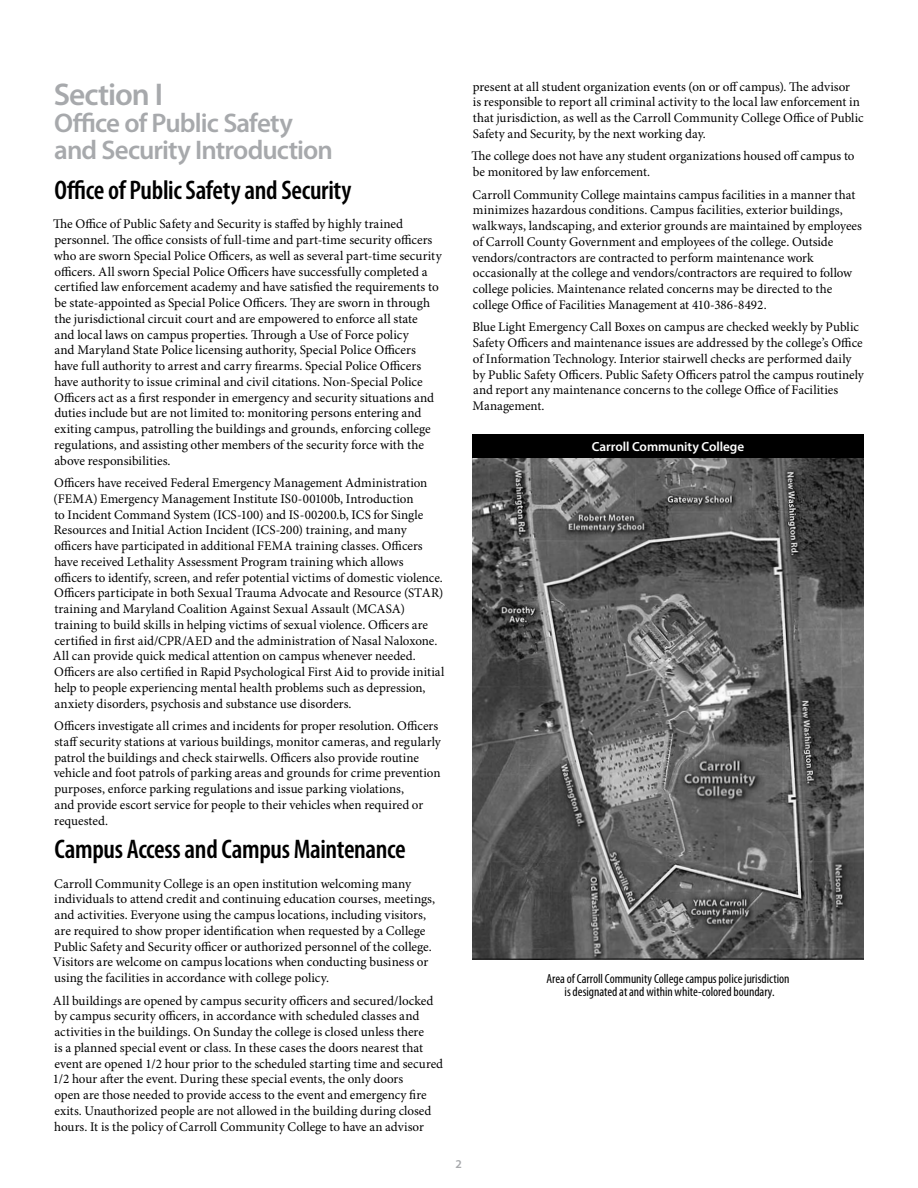
<style>
.page{position:relative;width:918px;height:1188px;background:#fff}
.page>*{position:absolute;margin:0;border:0;box-sizing:border-box;transform-origin:0 0}
.t1{font:600 31.5px "Myriad Pro";letter-spacing:-.03em;color:#a7a9ac}
.t2{font:600 condensed 27px "Myriad Pro";letter-spacing:-.015em;color:#000}
.t3{font:600 27px/27px "Myriad Pro";letter-spacing:-.035em;color:#a7a9ac}
.t4{font:13.2px/15.8px "Minion Pro";color:#000}
.t5{font:condensed 13.2px/13.5px "Myriad Pro";color:#000;text-align:center}
.t6{font:600 13.2px "Myriad Pro";letter-spacing:-.005em;color:#fff}
.t7{font:600 12px "Myriad Pro";color:#a7a9ac}
</style>
<div class="page">
<img style="left:472px;top:458px;width:392px;height:501px">
<div style="left:472px;top:434px;width:392px;height:24px;background:#000"></div>
<h1 class="t1" style="left:54px;top:77px;width:111px">Section I</h1>
<h2 class="t3" style="left:54px;top:109px;width:280px">Office of Public Safety and Security Introduction</h2>
<h2 class="t2" style="left:55px;top:175px;width:298px">Office of Public Safety and Security</h2>
<p class="t4" style="left:53px;top:217px;width:390px">The Office of Public Safety and Security is staffed by highly trained personnel. The office consists of full-time and part-time security officers who are sworn Special Police Officers, as well as several part-time security officers. All sworn Special Police Officers have successfully completed a certified law enforcement academy and have satisfied the requirements to be state-appointed as Special Police Officers. They are sworn in through the jurisdictional circuit court and are empowered to enforce all state<br>and local laws on campus properties. Through a Use of Force policy<br>and Maryland State Police licensing authority, Special Police Officers have full authority to arrest and carry firearms. Special Police Officers have authority to issue criminal and civil citations. Non-Special Police Officers act as a first responder in emergency and security situations and duties include but are not limited to: monitoring persons entering and exiting campus, patrolling the buildings and grounds, enforcing college regulations, and assisting other members of the security force with the above responsibilities.</p>
<p class="t4" style="left:53px;top:476px;width:393px">Officers have received Federal Emergency Management Administration (FEMA) Emergency Management Institute IS0-00100b, Introduction<br>to Incident Command System (ICS-100) and IS-00200.b, ICS for Single Resources and Initial Action Incident (ICS-200) training, and many officers have participated in additional FEMA training classes. Officers have received Lethality Assessment Program training which allows<br>officers to identify, screen, and refer potential victims of domestic violence.<br>Officers participate in both Sexual Trauma Advocate and Resource (STAR) training and Maryland Coalition Against Sexual Assault (MCASA) training to build skills in helping victims of sexual violence. Officers are certified in first aid/CPR/AED and the administration of Nasal Naloxone.<br>All can provide quick medical attention on campus whenever needed.<br>Officers are also certified in Rapid Psychological First Aid to provide initial help to people experiencing mental health problems such as depression, anxiety disorders, psychosis and substance use disorders.</p>
<p class="t4" style="left:54px;top:719px;width:389px">Officers investigate all crimes and incidents for proper resolution. Officers staff security stations at various buildings, monitor cameras, and regularly patrol the buildings and check stairwells. Officers also provide routine vehicle and foot patrols of parking areas and grounds for crime prevention purposes, enforce parking regulations and issue parking violations,<br>and provide escort service for people to their vehicles when required or requested.</p>
<h2 class="t2" style="left:55px;top:835px;width:353px">Campus Access and Campus Maintenance</h2>
<p class="t4" style="left:53px;top:876px;width:384px">Carroll Community College is an open institution welcoming many individuals to attend credit and continuing education courses, meetings, and activities. Everyone using the campus locations, including visitors, are required to show proper identification when requested by a College Public Safety and Security officer or authorized personnel of the college.<br>Visitors are welcome on campus locations when conducting business or using the facilities in accordance with college policy.</p>
<p class="t4" style="left:53px;top:993px;width:392px">All buildings are opened by campus security officers and secured/locked by campus security officers, in accordance with scheduled classes and activities in the buildings. On Sunday the college is closed unless there<br>is a planned special event or class. In these cases the doors nearest that event are opened 1/2 hour prior to the scheduled starting time and secured 1/2 hour after the event. During these special events, the only doors<br>open are those needed to provide access to the event and emergency fire exits. Unauthorized people are not allowed in the building during closed hours. It is the policy of Carroll Community College to have an advisor</p>
<p class="t4" style="left:473px;top:79px;width:392px">present at all student organization events (on or off campus). The advisor<br>is responsible to report all criminal activity to the local law enforcement in that jurisdiction, as well as the Carroll Community College Office of Public Safety and Security, by the next working day.</p>
<p class="t4" style="left:472px;top:149px;width:385px">The college does not have any student organizations housed off campus to be monitored by law enforcement.</p>
<p class="t4" style="left:472px;top:187px;width:391px">Carroll Community College maintains campus facilities in a manner that minimizes hazardous conditions. Campus facilities, exterior buildings, walkways, landscaping, and exterior grounds are maintained by employees of Carroll County Government and employees of the college. Outside vendors/contractors are contracted to perform maintenance work occasionally at the college and vendors/contractors are required to follow college policies. Maintenance related concerns may be directed to the college Office of Facilities Management at 410-386-8492.</p>
<p class="t4" style="left:472px;top:320px;width:393px">Blue Light Emergency Call Boxes on campus are checked weekly by Public Safety Officers and maintenance issues are addressed by the college’s Office of Information Technology. Interior stairwell checks are performed daily by Public Safety Officers. Public Safety Officers patrol the campus routinely and report any maintenance concerns to the college Office of Facilities Management.</p>
<p class="t6" style="left:592px;top:439px;width:154px">Carroll Community College</p>
<p class="t7" style="left:456px;top:1157px;width:8px">2</p>
<p class="t5" style="left:547px;top:972px;width:245px">Area of Carroll Community College campus police jurisdiction is designated at and within white-colored boundary.</p>
</div>
